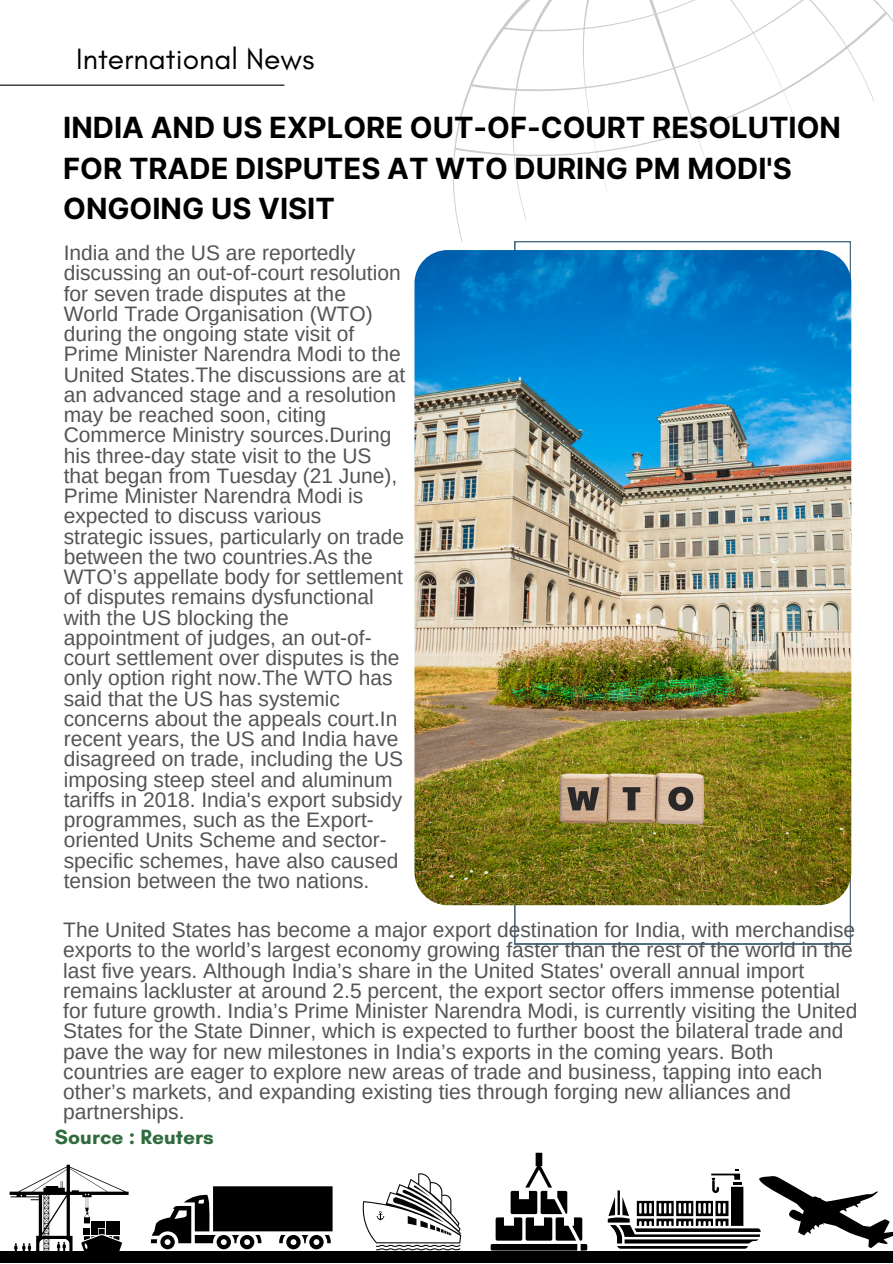
<style>
.page{position:relative;width:893px;height:1264px;background:#fff}
.page>*{position:absolute;margin:0;border:0;box-sizing:border-box;transform-origin:0 0}
.t1{font:30px "Glacial Indifference";color:#000}
.t2{font:700 29.1px/40.5px "Inter";color:#000}
.t3{font:21px/20.2px "Arimo";color:#545454}
.t4{font:700 21px "Glacial Indifference";color:#2f6b3d}
</style>
<div class="page">
<svg style="left:453px;top:0;width:439px;height:242px"></svg>
<svg style="left:514px;top:241px;width:336px;height:703px"></svg>
<img style="left:414px;top:250px;width:437px;height:655px;border-radius:33px">
<div style="left:0;top:1251px;width:892px;height:11px;background:#000"></div>
<svg style="left:10px;top:1164px;width:119px;height:87px"></svg>
<svg style="left:151px;top:1186px;width:181px;height:63px"></svg>
<svg style="left:362px;top:1173px;width:99px;height:77px"></svg>
<svg style="left:607px;top:1169px;width:285px;height:79px"></svg>
<svg style="left:490px;top:1152px;width:97px;height:98px"></svg>
<hr style="left:0;top:85px;width:284px;height:1px;background:#000">
<img style="left:488px;top:697px;width:289px;height:192px">
<p class="t1" style="left:76px;top:40px;width:239px">International News</p>
<p class="t2" style="left:63px;top:107px;width:779px">INDIA AND US EXPLORE OUT-OF-COURT RESOLUTION<br>FOR TRADE DISPUTES AT WTO DURING PM MODI'S<br>ONGOING US VISIT</p>
<p class="t3" style="left:64px;top:243px;width:343px">India and the US are reportedly discussing an out-of-court resolution for seven trade disputes at the World Trade Organisation (WTO) during the ongoing state visit of Prime Minister Narendra Modi to the United States.The discussions are at an advanced stage and a resolution may be reached soon, citing Commerce Ministry sources.During his three-day state visit to the US that began from Tuesday (21 June), Prime Minister Narendra Modi is expected to discuss various strategic issues, particularly on trade between the two countries.As the WTO’s appellate body for settlement of disputes remains dysfunctional with the US blocking the appointment of judges, an out-of&shy;court settlement over disputes is the only option right now.The WTO has said that the US has systemic concerns about the appeals court.In recent years, the US and India have disagreed on trade, including the US imposing steep steel and aluminum tariffs in 2018. India's export subsidy programmes, such as the Export&shy;oriented Units Scheme and sector&shy;specific schemes, have also caused tension between the two nations.</p>
<p class="t3" style="left:63px;top:919px;width:795px">The United States has become a major export destination for India, with merchandise exports to the world’s largest economy growing faster than the rest of the world in the last five years. Although India’s share in the United States' overall annual import remains lackluster at around 2.5 percent, the export sector offers immense potential for future growth. India’s Prime Minister Narendra Modi, is currently visiting the United States for the State Dinner, which is expected to further boost the bilateral trade and pave the way for new milestones in India’s exports in the coming years. Both countries are eager to explore new areas of trade and business, tapping into each other’s markets, and expanding existing ties through forging new alliances and partnerships.</p>
<p class="t4" style="left:55px;top:1123px;width:160px">Source : Reuters</p>
</div>
